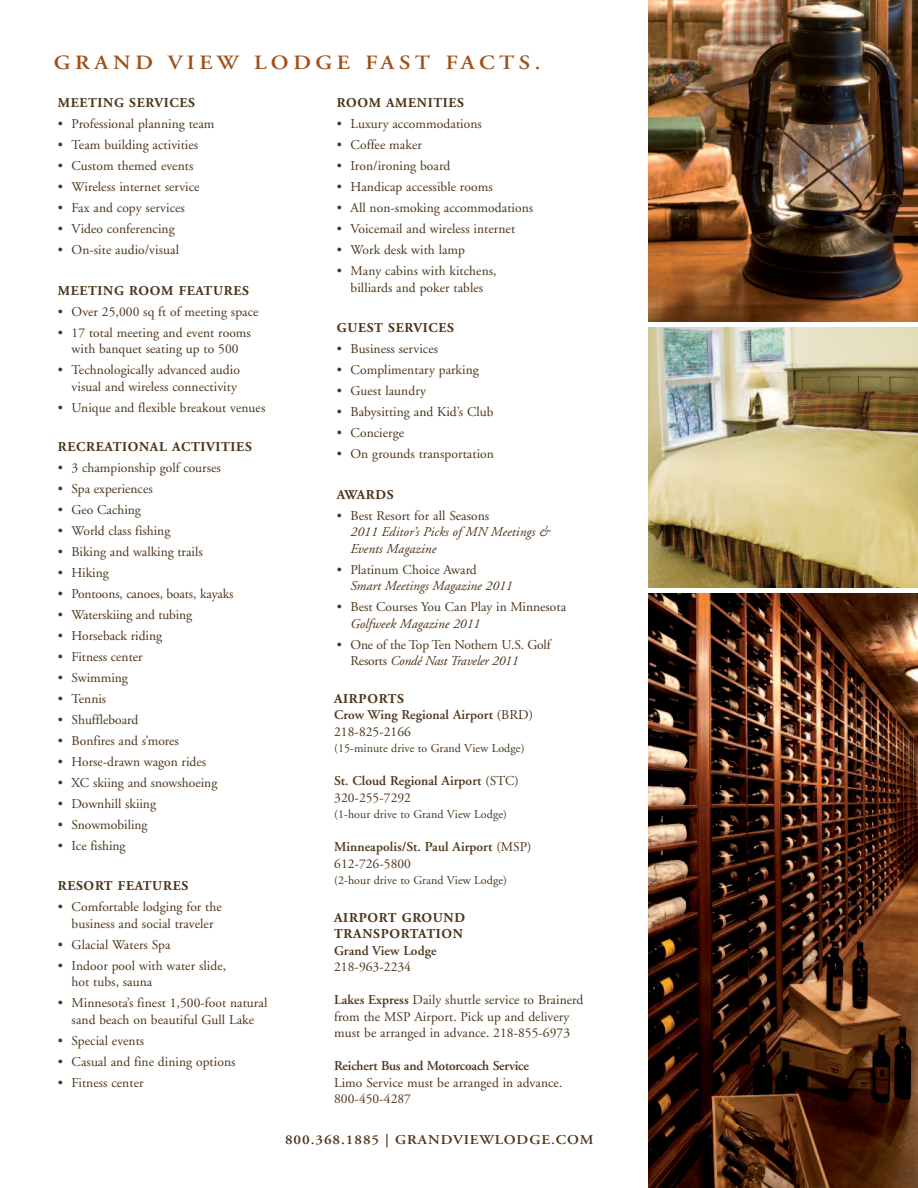
<style>
.page{position:relative;width:918px;height:1188px;background:#fff}
.page>*{position:absolute;margin:0;border:0;box-sizing:border-box;transform-origin:0 0}
.t1{font:600 20.25px "Adobe Garamond";letter-spacing:.205em;color:#a15019;scale:1.11 1}
.t2{font:13.5px/16.5px "Adobe Garamond";letter-spacing:.005em;color:#4c351b;text-align:center}
.t3{font:600 13.5px/16.5px "Adobe Garamond";letter-spacing:.005em;color:#4c351b}
.t4{font:700 13.5px/16.5px "Adobe Garamond";letter-spacing:.05em;color:#4c351b}
.t5{font:italic 13.5px/16.5px "Adobe Garamond";color:#4c351b}
.t6{font:13.5px/16.5px "Adobe Garamond";letter-spacing:-.015em;color:#4c351b}
.t7{font:600 13.5px "Adobe Garamond";letter-spacing:-.015em;color:#4c351b}
.t8{font:600 13.5px "Adobe Garamond";letter-spacing:.06em;color:#4c351b;scale:1.11 1}
.t9{font:12px "Adobe Garamond";letter-spacing:.005em;color:#4c351b}
.s1{font-style:italic}
.s2{font-weight:700}
.s3{font-weight:400}
.s4{font-weight:600}
</style>
<div class="page">
<img style="left:648px;top:594px;width:270px;height:594px">
<img style="left:648px;top:0;width:270px;height:321px">
<img style="left:648px;top:328px;width:270px;height:259px">
<h1 class="t1" style="left:54px;top:54px;width:440px">GRAND VIEW LODGE FAST FACTS.</h1>
<p class="t4" style="left:58px;top:96px;width:139px">MEETING SERVICES</p>
<p class="t2" style="left:58px;top:117px;width:158px">• Professional planning team</p>
<p class="t2" style="left:58px;top:138px;width:142px">• Team building activities</p>
<p class="t2" style="left:58px;top:159px;width:137px">• Custom themed events</p>
<p class="t2" style="left:58px;top:180px;width:143px">• Wireless internet service</p>
<p class="t2" style="left:58px;top:201px;width:129px">• Fax and copy services</p>
<p class="t2" style="left:58px;top:222px;width:118px">• Video conferencing</p>
<p class="t2" style="left:58px;top:243px;width:123px">• On-site audio/visual</p>
<p class="t4" style="left:58px;top:283px;width:193px">MEETING ROOM FEATURES</p>
<p class="t2" style="left:58px;top:304px;width:202px">• Over 25,000 sq ft of meeting space</p>
<p class="t2" style="left:58px;top:325px;width:195px">• 17 total meeting and event rooms with banquet seating up to 500</p>
<p class="t2" style="left:58px;top:363px;width:184px;text-align:right">• Technologically advanced audio visual and wireless connectivity</p>
<p class="t2" style="left:58px;top:400px;width:209px">• Unique and flexible breakout venues</p>
<p class="t4" style="left:58px;top:439px;width:196px">RECREATIONAL ACTIVITIES</p>
<p class="t2" style="left:58px;top:460px;width:164px">• 3 championship golf courses</p>
<p class="t2" style="left:58px;top:481px;width:96px">• Spa experiences</p>
<p class="t2" style="left:58px;top:502px;width:85px">• Geo Caching</p>
<p class="t2" style="left:58px;top:523px;width:114px">• World class fishing</p>
<p class="t2" style="left:58px;top:544px;width:146px">• Biking and walking trails</p>
<p class="t2" style="left:58px;top:565px;width:53px">• Hiking</p>
<p class="t2" style="left:58px;top:586px;width:177px">• Pontoons, canoes, boats, kayaks</p>
<p class="t2" style="left:58px;top:607px;width:136px">• Waterskiing and tubing</p>
<p class="t2" style="left:58px;top:628px;width:106px">• Horseback riding</p>
<p class="t2" style="left:58px;top:649px;width:86px">• Fitness center</p>
<p class="t2" style="left:58px;top:670px;width:72px">• Swimming</p>
<p class="t2" style="left:58px;top:691px;width:50px">• Tennis</p>
<p class="t2" style="left:58px;top:712px;width:82px">• Shuffleboard</p>
<p class="t2" style="left:58px;top:733px;width:123px">• Bonfires and s’mores</p>
<p class="t2" style="left:58px;top:754px;width:150px">• Horse-drawn wagon rides</p>
<p class="t2" style="left:58px;top:775px;width:161px">• XC skiing and snowshoeing</p>
<p class="t2" style="left:58px;top:796px;width:100px">• Downhill skiing</p>
<p class="t2" style="left:58px;top:817px;width:91px">• Snowmobiling</p>
<p class="t2" style="left:58px;top:838px;width:69px">• Ice fishing</p>
<p class="t4" style="left:58px;top:879px;width:132px">RESORT FEATURES</p>
<p class="t2" style="left:58px;top:900px;width:166px">• Comfortable lodging for the business and social traveler</p>
<p class="t2" style="left:58px;top:937px;width:114px">• Glacial Waters Spa</p>
<p class="t2" style="left:72px;top:958px;width:156px;text-align:left;text-indent:-14px">• Indoor pool with water slide, hot tubs, sauna</p>
<p class="t2" style="left:58px;top:996px;width:211px">• Minnesota’s finest 1,500-foot natural sand beach on beautiful Gull Lake</p>
<p class="t2" style="left:58px;top:1033px;width:88px">• Special events</p>
<p class="t2" style="left:58px;top:1054px;width:179px">• Casual and fine dining options</p>
<p class="t2" style="left:58px;top:1075px;width:87px">• Fitness center</p>
<p class="t4" style="left:337px;top:96px;width:129px">ROOM AMENITIES</p>
<p class="t2" style="left:337px;top:117px;width:147px">• Luxury accommodations</p>
<p class="t2" style="left:337px;top:138px;width:87px">• Coffee maker</p>
<p class="t2" style="left:337px;top:159px;width:115px">• Iron/ironing board</p>
<p class="t2" style="left:337px;top:180px;width:157px">• Handicap accessible rooms</p>
<p class="t2" style="left:337px;top:201px;width:198px">• All non-smoking accommodations</p>
<p class="t2" style="left:337px;top:222px;width:180px">• Voicemail and wireless internet</p>
<p class="t2" style="left:337px;top:243px;width:130px">• Work desk with lamp</p>
<p class="t2" style="left:337px;top:264px;width:161px">• Many cabins with kitchens, billiards and poker tables</p>
<p class="t4" style="left:337px;top:321px;width:119px">GUEST SERVICES</p>
<p class="t2" style="left:337px;top:342px;width:103px">• Business services</p>
<p class="t2" style="left:337px;top:363px;width:144px">• Complimentary parking</p>
<p class="t2" style="left:337px;top:384px;width:91px">• Guest laundry</p>
<p class="t2" style="left:337px;top:405px;width:158px">• Babysitting and Kid’s Club</p>
<p class="t2" style="left:337px;top:426px;width:69px">• Concierge</p>
<p class="t2" style="left:337px;top:447px;width:159px">• On grounds transportation</p>
<p class="t4" style="left:337px;top:487px;width:58px">AWARDS</p>
<p class="t2" style="left:337px;top:508px;width:154px">• Best Resort for all Seasons</p>
<p class="t5" style="left:351px;top:525px;width:200px">2011 Editor’s Picks of MN Meetings &amp;<br>Events Magazine</p>
<p class="t2" style="left:337px;top:562px;width:142px">• Platinum Choice Award</p>
<p class="t5" style="left:351px;top:579px;width:163px">Smart Meetings Magazine 2011</p>
<p class="t2" style="left:337px;top:600px;width:231px">• Best Courses You Can Play in Minnesota</p>
<p class="t5" style="left:351px;top:616px;width:131px">Golfweek Magazine 2011</p>
<p class="t6" style="left:351px;top:637px;width:202px;text-indent:-14px">• One of the Top Ten Nothern U.S. Golf<br>Resorts <span class="s1">Condé Nast Traveler 2011</span></p>
<p class="t3" style="left:334px;top:691px;width:201px"><span class="s2">AIRPORTS<br></span>Crow Wing Regional Airport <span class="s3">(BRD)<br>218-825-2166</span></p>
<p class="t9" style="left:334px;top:743px;width:192px">(15-minute drive to Grand View Lodge)</p>
<p class="t3" style="left:334px;top:774px;width:186px">St. Cloud Regional Airport <span class="s3">(STC)<br>320-255-7292</span></p>
<p class="t9" style="left:334px;top:809px;width:174px">(1-hour drive to Grand View Lodge)</p>
<p class="t3" style="left:334px;top:840px;width:199px">Minneapolis/St. Paul Airport <span class="s3">(MSP)<br>612-726-5800</span></p>
<p class="t9" style="left:334px;top:875px;width:174px">(2-hour drive to Grand View Lodge)</p>
<p class="t4" style="left:334px;top:910px;width:132px">AIRPORT GROUND<br>TRANSPORTATION</p>
<p class="t3" style="left:334px;top:943px;width:104px">Grand View Lodge</p>
<p class="t2" style="left:334px;top:960px;width:78px">218-963-2234</p>
<p class="t2" style="left:334px;top:993px;width:251px;text-align:left"><span class="s4">Lakes Express</span> Daily shuttle service to Brainerd from the MSP Airport. Pick up and delivery must be arranged in advance. 218-855-6973</p>
<p class="t7" style="left:334px;top:1060px;width:196px">Reichert Bus and Motorcoach Service</p>
<p class="t2" style="left:334px;top:1075px;width:230px;text-align:left">Limo Service must be arranged in advance.<br>800-450-4287</p>
<p class="t8" style="left:285px;top:1134px;width:280px">800.368.1885 | GRANDVIEWLODGE.COM</p>
</div>
